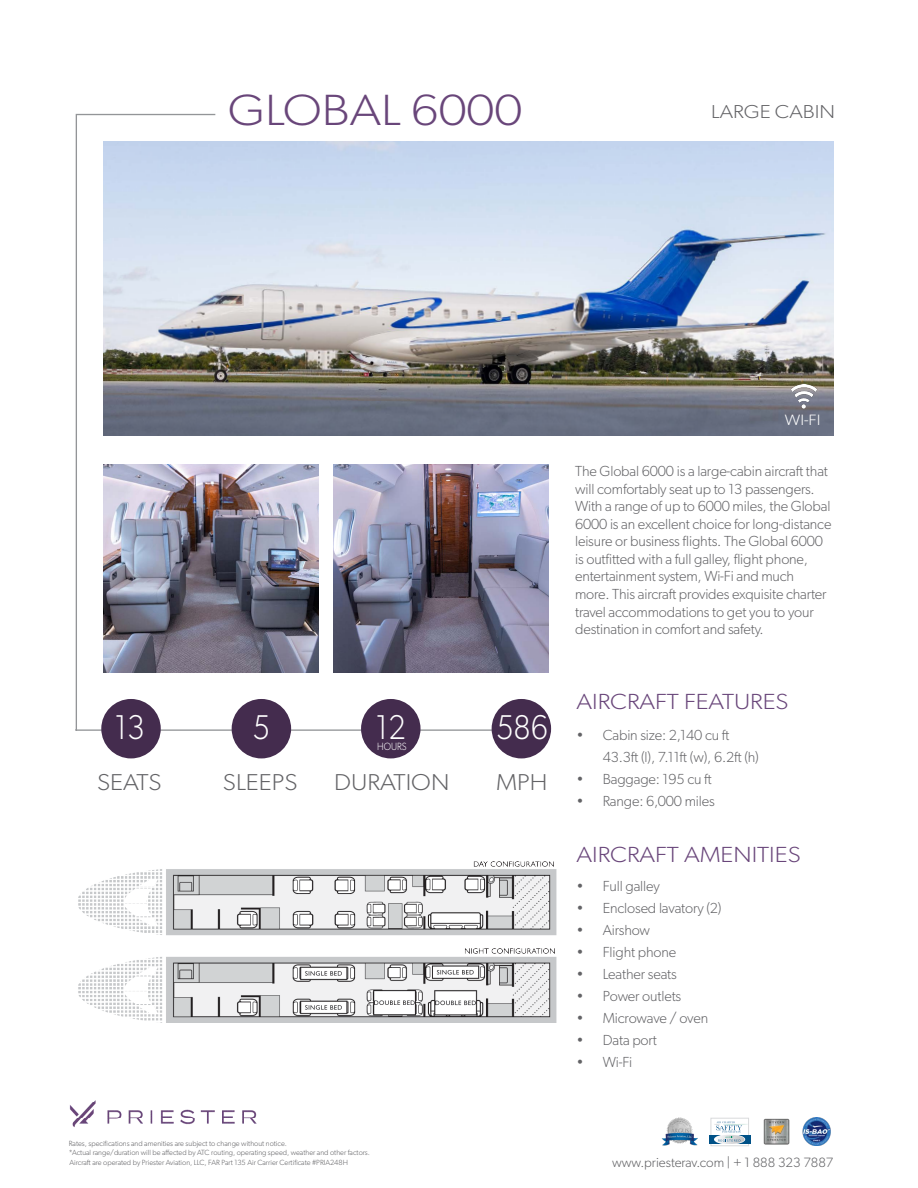
<style>
.page{position:relative;width:918px;height:1188px;background:#fff}
.page>*{position:absolute;margin:0;border:0;box-sizing:border-box;transform-origin:0 0}
.t1{font:300 43.8px "Gibson";color:#69467a;scale:1.14 1}
.t2{font:300 34.5px "Gibson";color:#fff;scale:.89 1}
.t3{font:300 22.95px "Gibson";color:#636366;scale:1.09 1}
.t4{font:300 21.9px "Gibson";color:#69467a;scale:1.14 1}
.t5{font:300 18.75px "Gibson";color:#636366;scale:1.14 1}
.t6{font:300 15px "Gibson";color:#fff;scale:1.14 1}
.t7{font:300 14.55px/17.5px "Gibson";letter-spacing:-.01em;color:#636366}
.t8{font:300 13.5px "Gibson";color:#5f5f62}
.t9{font:300 10.5px "Gibson";color:#fff;scale:.89 1}
.t10{font:300 7.5px "Gibson";color:#5f5f62}
</style>
<div class="page">
<svg style="left:75px;top:113px;width:466px;height:618px"></svg>
<img style="left:103px;top:141px;width:731px;height:295px">
<img style="left:103px;top:465px;width:215px;height:208px">
<img style="left:333px;top:465px;width:215px;height:208px">
<div style="left:101px;top:699px;width:60px;height:59px;background:#442c4e;border-radius:50%"></div>
<div style="left:232px;top:699px;width:59px;height:59px;background:#442c4e;border-radius:50%"></div>
<div style="left:361px;top:699px;width:60px;height:59px;background:#442c4e;border-radius:50%"></div>
<div style="left:492px;top:699px;width:59px;height:59px;background:#442c4e;border-radius:50%"></div>
<img style="left:788px;top:385px;width:31px;height:25px">
<img style="left:69px;top:1100px;width:188px;height:27px">
<img style="left:662px;top:1118px;width:35px;height:27px">
<img style="left:802px;top:1118px;width:29px;height:27px">
<img style="left:763px;top:1118px;width:27px;height:27px">
<hr style="left:719px;top:1124px;width:30px;height:1px;background:#e8f3ee">
<div style="left:711px;top:1118px;width:38px;height:28px;border:1px solid #d9dadc"></div>
<div style="left:709px;top:1135px;width:41px;height:8px;background:#005187"></div>
<svg style="left:714px;top:1134px;width:31px;height:11px"></svg>
<svg style="left:713px;top:1121px;width:31px;height:23px"></svg>
<img style="left:78px;top:861px;width:479px;height:162px">
<p class="t1" style="left:228px;top:84px;width:260px">GLOBAL 6000</p>
<p class="t5" style="left:711px;top:100px;width:110px">LARGE CABIN</p>
<p class="t2" style="left:115px;top:706px;width:35px">13</p>
<p class="t3" style="left:97px;top:768px;width:61px">SEATS</p>
<p class="t2" style="left:253px;top:706px;width:21px">5</p>
<p class="t3" style="left:223px;top:768px;width:70px">SLEEPS</p>
<p class="t2" style="left:376px;top:706px;width:35px">12</p>
<p class="t9" style="left:377px;top:741px;width:35px">HOURS</p>
<p class="t3" style="left:334px;top:768px;width:107px">DURATION</p>
<p class="t2" style="left:496px;top:706px;width:59px">586</p>
<p class="t3" style="left:496px;top:768px;width:49px">MPH</p>
<p class="t6" style="left:785px;top:411px;width:33px">WI-FI</p>
<p class="t7" style="left:575px;top:462px;width:258px">The Global 6000 is a large-cabin aircraft that will comfortably seat up to 13 passengers.<br>With a range of up to 6000 miles, the Global 6000 is an excellent choice for long-distance leisure or business flights. The Global 6000 is outfitted with a full galley, flight phone, entertainment system, Wi-Fi and much more. This aircraft provides exquisite charter travel accommodations to get you to your destination in comfort and safety.</p>
<p class="t4" style="left:577px;top:688px;width:188px">AIRCRAFT FEATURES</p>
<p class="t7" style="left:603px;top:724px;width:158px;line-height:21.9px;text-indent:-26px">• Cabin size: 2,140 cu ft<br>43.3ft (l), 7.11ft (w), 6.2ft (h)</p>
<p class="t7" style="left:577px;top:770px;width:137px">• Baggage: 195 cu ft</p>
<p class="t7" style="left:577px;top:792px;width:140px">• Range: 6,000 miles</p>
<p class="t4" style="left:577px;top:841px;width:198px">AIRCRAFT AMENITIES</p>
<p class="t7" style="left:577px;top:877px;width:85px">• Full galley</p>
<p class="t7" style="left:577px;top:899px;width:147px">• Enclosed lavatory (2)</p>
<p class="t7" style="left:577px;top:921px;width:75px">• Airshow</p>
<p class="t7" style="left:577px;top:943px;width:101px">• Flight phone</p>
<p class="t7" style="left:577px;top:965px;width:102px">• Leather seats</p>
<p class="t7" style="left:577px;top:987px;width:106px">• Power outlets</p>
<p class="t7" style="left:577px;top:1009px;width:133px">• Microwave / oven</p>
<p class="t7" style="left:577px;top:1031px;width:82px">• Data port</p>
<p class="t7" style="left:577px;top:1053px;width:57px">• Wi-Fi</p>
<p class="t10" style="left:69px;top:1139px;width:220px">Rates, specifications and amenities are subject to change without notice.</p>
<p class="t10" style="left:69px;top:1148px;width:303px">*Actual range/duration will be affected by ATC routing, operating speed, weather and other factors.</p>
<p class="t10" style="left:69px;top:1158px;width:280px">Aircraft are operated by Priester Aviation, LLC, FAR Part 135 Air Carrier Certificate #PRIA248H</p>
<p class="t8" style="left:612px;top:1155px;width:223px">www.priesterav.com | + 1 888 323 7887</p>
</div>
